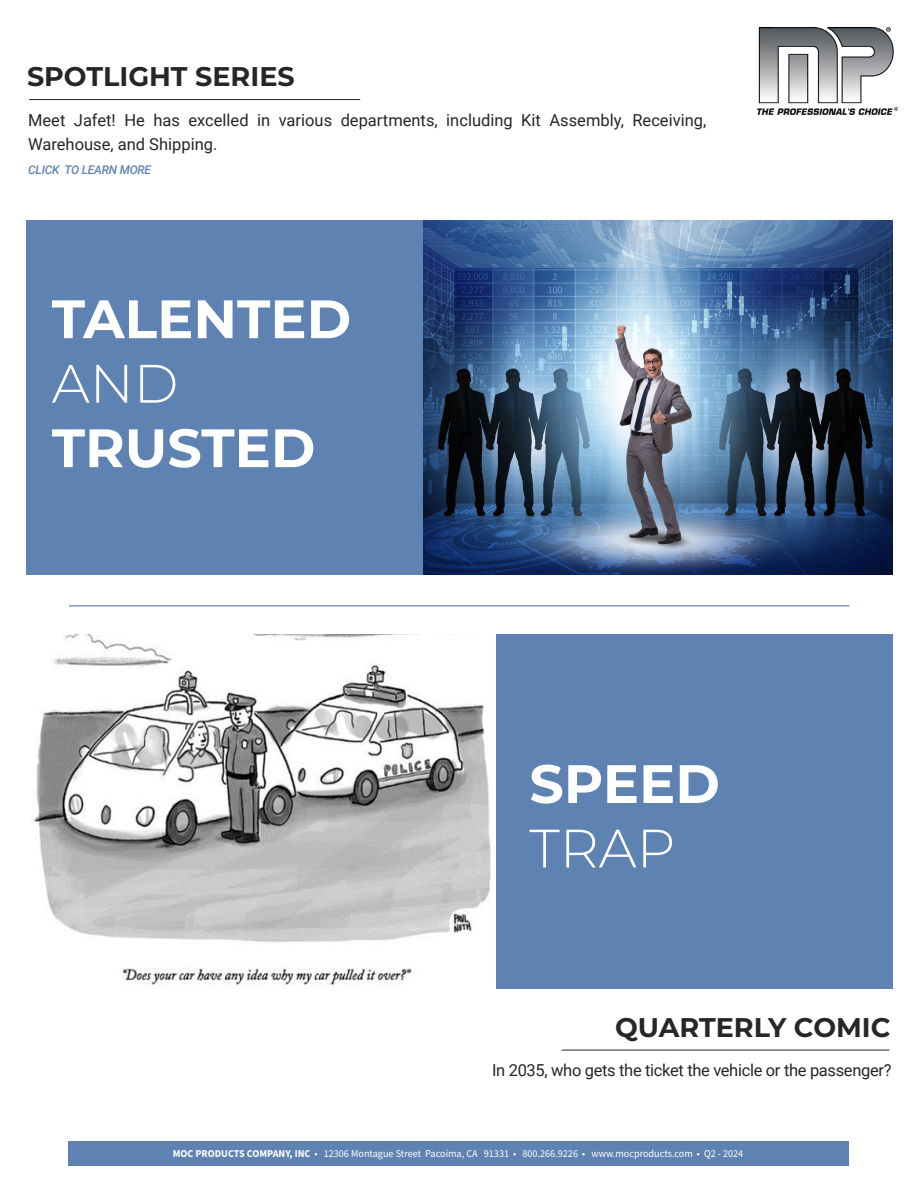
<style>
.page{position:relative;width:918px;height:1188px;background:#fff}
.page>*{position:absolute;margin:0;border:0;box-sizing:border-box;transform-origin:0 0}
.t1{font:700 54px "Montserrat";color:#fff}
.t2{font:300 54px "Montserrat";color:#fff}
.t3{font:700 27px "Montserrat";color:#252626}
.t4{font:16.5px/24px "Roboto";color:#252626}
.t5{font:16.5px "Roboto";letter-spacing:-.02em;color:#252626}
.t6{font:italic 500 12px "Roboto";letter-spacing:-.02em;color:#5e82b2}
._7_Source_Sans{font:10.5px "Source Sans Pro";color:#fff}
.s1{font-weight:700}
</style>
<div class="page">
<hr style="left:69px;top:605px;width:780px;height:1px;background:#5e82b2">
<img style="left:423px;top:220px;width:469px;height:354px">
<div style="left:27px;top:220px;width:396px;height:354px;background:#5e82b2"></div>
<div style="left:68px;top:1141px;width:781px;height:25px;background:#5e82b2"></div>
<img style="left:30px;top:634px;width:463px;height:353px">
<div style="left:496px;top:634px;width:396px;height:354px;background:#5e82b2"></div>
<hr style="left:29px;top:99px;width:331px;height:1px;background:#252626">
<hr style="left:562px;top:1050px;width:327px;height:1px;background:#252626">
<img style="left:757px;top:27px;width:140px;height:88px">
<p class="t3" style="left:27px;top:57px;width:269px">SPOTLIGHT SERIES</p>
<p class="t4" style="left:28px;top:108px;width:680px">Meet Jafet! He has excelled in various departments, including Kit Assembly, Receiving,<br>Warehouse, and Shipping.</p>
<p class="t6" style="left:28px;top:162px;width:125px">CLICK TO LEARN MORE</p>
<p class="t1" style="left:52px;top:280px;width:301px">TALENTED</p>
<p class="t2" style="left:52px;top:347px;width:128px">AND</p>
<p class="t1" style="left:52px;top:409px;width:265px">TRUSTED</p>
<p class="t1" style="left:529px;top:745px;width:192px">SPEED</p>
<p class="t2" style="left:529px;top:812px;width:147px">TRAP</p>
<p class="t3" style="left:615px;top:1008px;width:277px">QUARTERLY COMIC</p>
<p class="t5" style="left:492px;top:1058px;width:401px">In 2035, who gets the ticket the vehicle or the passenger?</p>
<p class="_7_Source_Sans" style="left:173px;top:1147px;width:572px"><span class="s1">MOC PRODUCTS COMPANY, INC</span> • 12306 Montague Street Pacoima, CA 91331 • 800.266.9226 • www.mocproducts.com • Q2 - 2024</p>
</div>
